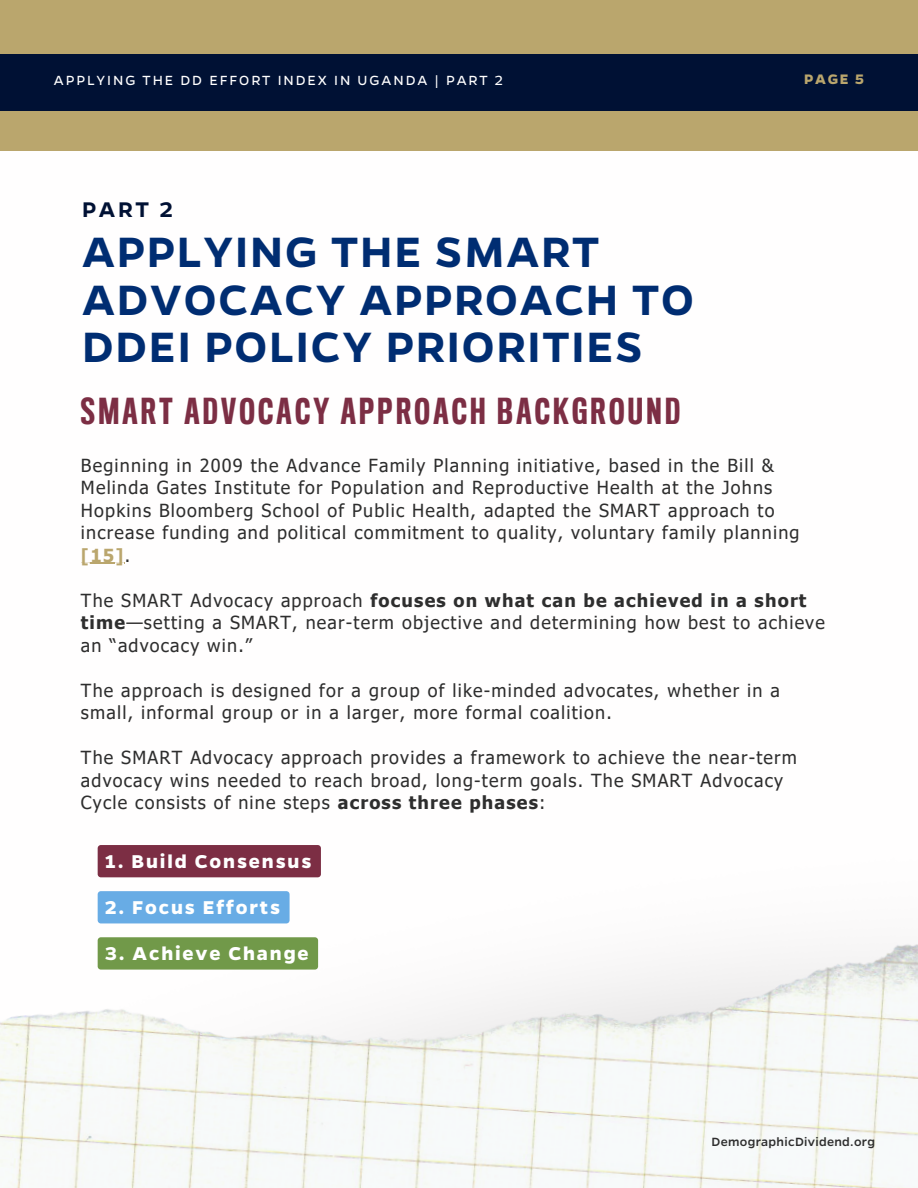
<style>
.page{position:relative;width:918px;height:1188px;background:#fff}
.page>*{position:absolute;margin:0;border:0;box-sizing:border-box;transform-origin:0 0}
.t1{font:600 48px/47.2px "Gentona";letter-spacing:.04em;color:#002d72}
.t2{font:500 33px "Titling Gothic FB Comp";letter-spacing:.1em;color:#7c2e44}
.t3{font:600 24px "Gentona";color:#001134}
.t4{font:700 21px "Gentona";letter-spacing:.09em;color:#fff}
.t5{font:18px/22.5px "Tahoma";letter-spacing:.065em;color:#2e2e2e}
.t6{font:700 15.6px "Gentona";color:#baa66d}
.t7{font:15px "Gentona";letter-spacing:.13em;color:#fff}
.t8{font:500 13.5px "Gentona";letter-spacing:.025em;color:#2e2e2e}
.s1{font-weight:700;color:#baa66d}
.s2{font-weight:700}
</style>
<div class="page">
<div style="left:0;top:0;width:918px;height:151px;background:#baa66d"></div>
<div style="left:0;top:54px;width:918px;height:56px;background:#001134"></div>
<hr style="left:81px;top:563px;width:44px;height:1px;background:#baa66d">
<img style="left:0;top:873px;width:918px;height:315px">
<div style="left:98px;top:845px;width:223px;height:32px;background:#7c2e44"></div>
<div style="left:98px;top:891px;width:192px;height:32px;background:#68ace5"></div>
<div style="left:98px;top:937px;width:220px;height:33px;background:#719949"></div>
<p class="t7" style="left:54px;top:70px;width:450px">APPLYING THE DD EFFORT INDEX IN UGANDA | PART 2</p>
<p class="t6" style="left:804px;top:69px;width:61px">PAGE 5</p>
<p class="t3" style="left:82px;top:193px;width:92px">PART 2</p>
<p class="t1" style="left:82px;top:226px;width:613px">APPLYING THE SMART<br>ADVOCACY APPROACH TO<br>DDEI POLICY PRIORITIES</p>
<p class="t2" style="left:81px;top:398px;width:601px">SMART ADVOCACY APPROACH BACKGROUND</p>
<p class="t5" style="left:81px;top:453px;width:720px">Beginning in 2009 the Advance Family Planning initiative, based in the Bill &amp; Melinda Gates Institute for Population and Reproductive Health at the Johns Hopkins Bloomberg School of Public Health, adapted the SMART approach to increase funding and political commitment to quality, voluntary family planning <span class="s1">[15]</span>.</p>
<p class="t5" style="left:81px;top:588px;width:745px">The SMART Advocacy approach <span class="s2">focuses on what can be achieved in a short time</span>—setting a SMART, near-term objective and determining how best to achieve an “advocacy win.”</p>
<p class="t5" style="left:81px;top:678px;width:700px">The approach is designed for a group of like-minded advocates, whether in a small, informal group or in a larger, more formal coalition.</p>
<p class="t5" style="left:81px;top:746px;width:718px">The SMART Advocacy approach provides a framework to achieve the near-term advocacy wins needed to reach broad, long-term goals. The SMART Advocacy<br>Cycle consists of nine steps <span class="s2">across three phases</span>:</p>
<p class="t4" style="left:105px;top:848px;width:208px">1. Build Consensus</p>
<p class="t4" style="left:105px;top:894px;width:176px">2. Focus Efforts</p>
<p class="t4" style="left:105px;top:940px;width:205px">3. Achieve Change</p>
<p class="t8" style="left:712px;top:1133px;width:165px">DemographicDividend.org</p>
</div>
